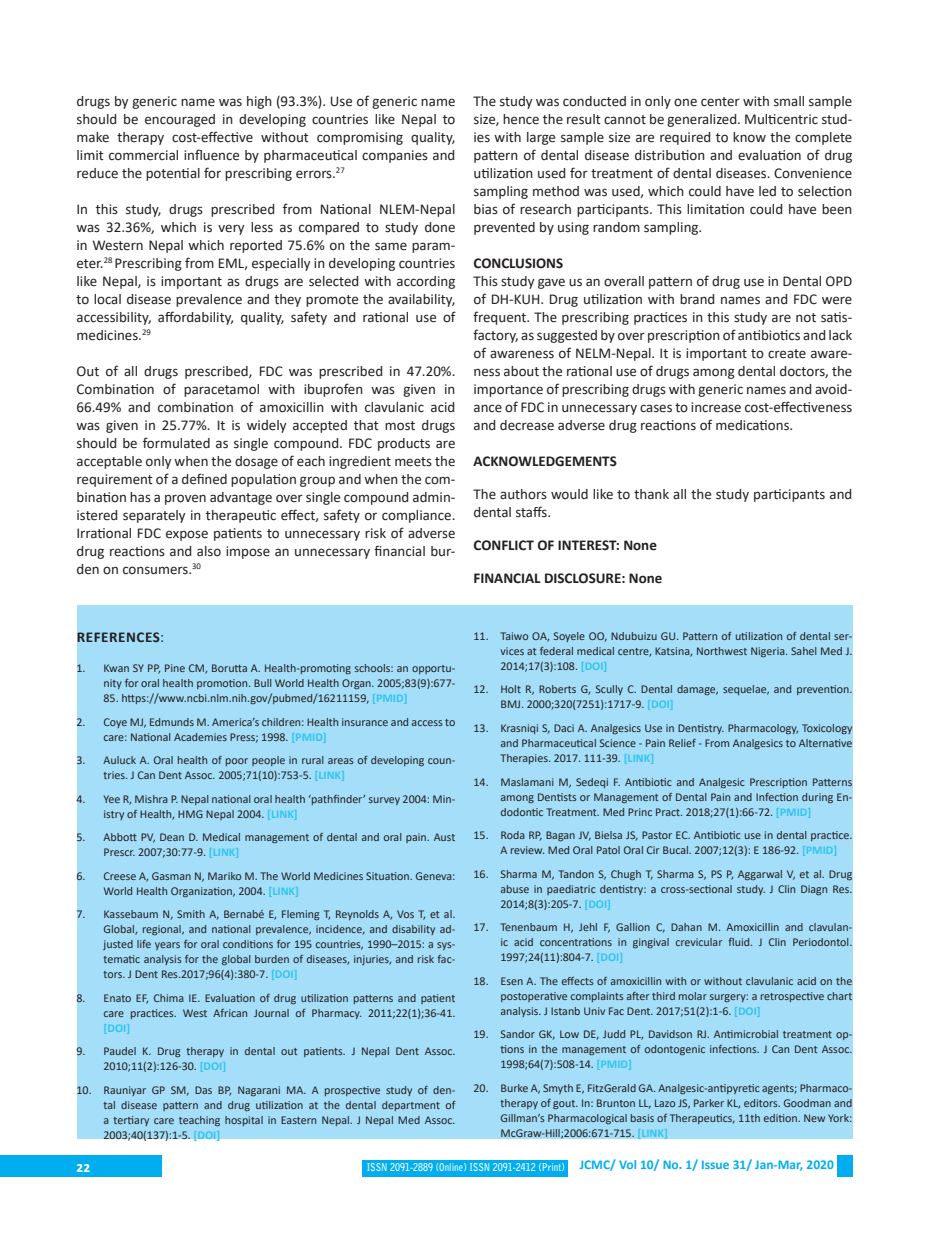
<style>
.page{position:relative;width:929px;height:1253px;background:#fff}
.page>*{position:absolute;margin:0;border:0;box-sizing:border-box;transform-origin:0 0}
.annotation_text{font:15px/18px "Calibri";color:#231f20;text-align:justify}
.Body_Text_Indent{font:700 15px "Calibri";color:#231f20}
.Body_Text_Indent-2{font:15px/18px "Calibri";color:#231f20}
.Body_Text_Indent-3{font:700 15px "Calibri";letter-spacing:.04em;color:#231f20}
.t1{font:700 15px "Calibri";color:#fff}
.t2{font:12px/15px "Calibri";color:#231f20;text-align:justify}
.t3{font:700 10.8px "Bell Gothic Std";color:#fff;scale:.83 1}
.s1{font-weight:400}
.s2{font-weight:700;color:#30c5f3}
</style>
<div class="page">
<div style="left:837px;top:1155px;width:15px;height:21px;background:#00aeef"></div>
<div style="left:0;top:1155px;width:162px;height:21px;background:#00aeef"></div>
<div style="left:362px;top:1160px;width:205px;height:16px;background:#00aeef"></div>
<div style="left:77px;top:605px;width:775px;height:534px;background:#a4def8"></div>
<p class="annotation_text" style="left:77px;top:91px;width:380px">drugs by generic name was high (93.3%). Use of generic name should be encouraged in developing countries like Nepal to make therapy cost-effective without compromising quality, limit commercial influence by pharmaceutical companies and reduce the potential for prescribing errors.<sup>27</sup></p>
<p class="annotation_text" style="left:77px;top:199px;width:380px">In this study, drugs prescribed from National NLEM-Nepal was 32.36%, which is very less as compared to study done in Western Nepal which reported 75.6% on the same param&shy;eter.<sup>28</sup> Prescribing from EML, especially in developing countries like Nepal, is important as drugs are selected with according to local disease prevalence and they promote the availability, accessibility, affordability, quality, safety and rational use of medicines.<sup>29</sup></p>
<p class="annotation_text" style="left:77px;top:361px;width:380px">Out of all drugs prescribed, FDC was prescribed in 47.20%.<br>Combination of paracetamol with ibuprofen was given in 66.49% and combination of amoxicillin with clavulanic acid was given in 25.77%. It is widely accepted that most drugs should be formulated as single compound. FDC products are acceptable only when the dosage of each ingredient meets the requirement of a defined population group and when the com&shy;bination has a proven advantage over single compound admin&shy;istered separately in therapeutic effect, safety or compliance.<br>Irrational FDC expose patients to unnecessary risk of adverse drug reactions and also impose an unnecessary financial bur&shy;den on consumers.<sup>30</sup></p>
<p class="annotation_text" style="left:473px;top:91px;width:380px">The study was conducted in only one center with small sample size, hence the result cannot be generalized. Multicentric stud&shy;ies with large sample size are required to know the complete pattern of dental disease distribution and evaluation of drug utilization used for treatment of dental diseases. Convenience sampling method was used, which could have led to selection bias of research participants. This limitation could have been prevented by using random sampling.</p>
<p class="Body_Text_Indent" style="left:473px;top:252px;width:91px">CONCLUSIONS</p>
<p class="annotation_text" style="left:473px;top:271px;width:380px">This study gave us an overall pattern of drug use in Dental OPD of DH-KUH. Drug utilization with brand names and FDC were frequent. The prescribing practices in this study are not satis&shy;factory, as suggested by over prescription of antibiotics and lack of awareness of NELM-Nepal. It is important to create aware&shy;ness about the rational use of drugs among dental doctors, the importance of prescribing drugs with generic names and avoid&shy;ance of FDC in unnecessary cases to increase cost-effectiveness and decrease adverse drug reactions of medications.</p>
<p class="Body_Text_Indent" style="left:473px;top:450px;width:145px">ACKNOWLEDGEMENTS</p>
<p class="Body_Text_Indent-2" style="left:473px;top:484px;width:380px">The authors would like to thank all the study participants and dental staffs.</p>
<p class="Body_Text_Indent" style="left:473px;top:534px;width:185px">CONFLICT OF INTEREST: None</p>
<p class="Body_Text_Indent" style="left:473px;top:567px;width:190px">FINANCIAL DISCLOSURE: None</p>
<p class="Body_Text_Indent-3" style="left:77px;top:627px;width:89px">REFERENCES<span class="s1">:</span></p>
<p class="t2" style="left:77px;top:660px;width:380px;text-align:right">1. Kwan SY PP, Pine CM, Borutta A. Health-promoting schools: an opportu&shy;nity for oral health promotion. Bull World Health Organ. 2005;83(9):677-</p>
<p class="t2" style="left:104px;top:690px;width:305px">85. https://www.ncbi.nlm.nih.gov/pubmed/16211159, <span class="s2">[PMID]</span></p>
<p class="t2" style="left:104px;top:714px;width:353px;text-indent:-27px">2. Coye MJ, Edmunds M. America’s children: Health insurance and access to care: National Academies Press; 1998. <span class="s2">[PMID]</span></p>
<p class="t2" style="left:104px;top:752px;width:353px;text-indent:-27px">3. Auluck A. Oral health of poor people in rural areas of developing coun&shy;tries. J Can Dent Assoc. 2005;71(10):753-5. <span class="s2">[LINK]</span></p>
<p class="t2" style="left:104px;top:791px;width:353px;text-indent:-27px">4. Yee R, Mishra P. Nepal national oral health ‘pathfinder’ survey 2004: Min&shy;istry of Health, HMG Nepal 2004. <span class="s2">[LINK]</span></p>
<p class="t2" style="left:104px;top:829px;width:353px;text-indent:-27px">5. Abbott PV, Dean D. Medical management of dental and oral pain. Aust<br>Prescr. 2007;30:77-9. <span class="s2">[LINK]</span></p>
<p class="t2" style="left:104px;top:868px;width:353px;text-indent:-27px">6. Creese A, Gasman N, Mariko M. The World Medicines Situation. Geneva:<br>World Health Organization, 2004. <span class="s2">[LINK]</span></p>
<p class="t2" style="left:104px;top:906px;width:353px;text-indent:-27px">7. Kassebaum N, Smith A, Bernabé E, Fleming T, Reynolds A, Vos T, et al.<br>Global, regional, and national prevalence, incidence, and disability ad&shy;justed life years for oral conditions for 195 countries, 1990–2015: a sys&shy;tematic analysis for the global burden of diseases, injuries, and risk fac&shy;tors. J Dent Res.2017;96(4):380-7. <span class="s2">[DOI]</span></p>
<p class="t2" style="left:104px;top:990px;width:353px;text-indent:-27px">8. Enato EF, Chima IE. Evaluation of drug utilization patterns and patient care practices. West African Journal of Pharmacy. 2011;22(1);36-41. <span class="s2">[DOI]</span></p>
<p class="t2" style="left:104px;top:1043px;width:353px;text-indent:-27px">9. Paudel K. Drug therapy in dental out patients. J Nepal Dent Assoc.<br>2010;11(2):126-30. <span class="s2">[DOI]</span></p>
<p class="t2" style="left:104px;top:1082px;width:353px;text-indent:-27px">10. Rauniyar GP SM, Das BP, Nagarani MA. A prospective study of den&shy;tal disease pattern and drug utilization at the dental department of a tertiary care teaching hospital in Eastern Nepal. J Nepal Med Assoc.<br>2003;40(137):1-5. <span class="s2">[DOI]</span></p>
<p class="t2" style="left:500px;top:628px;width:353px;text-indent:-27px">11. Taiwo OA, Soyele OO, Ndubuizu GU. Pattern of utilization of dental ser&shy;vices at federal medical centre, Katsina, Northwest Nigeria. Sahel Med J.<br>2014;17(3):108. <span class="s2">[DOI]</span></p>
<p class="t2" style="left:500px;top:682px;width:353px;text-indent:-27px">12. Holt R, Roberts G, Scully C. Dental damage, sequelae, and prevention.<br>BMJ. 2000;320(7251):1717-9. <span class="s2">[DOI]</span></p>
<p class="t2" style="left:500px;top:720px;width:353px;text-indent:-27px">13. Krasniqi S, Daci A. Analgesics Use in Dentistry. Pharmacology, Toxicology and Pharmaceutical Science - Pain Relief - From Analgesics to Alternative Therapies. 2017. 111-39. <span class="s2">[LINK]</span></p>
<p class="t2" style="left:500px;top:774px;width:353px;text-indent:-27px">14. Maslamani M, Sedeqi F. Antibiotic and Analgesic Prescription Patterns among Dentists or Management of Dental Pain and Infection during En&shy;dodontic Treatment. Med Princ Pract. 2018;27(1):66-72. <span class="s2">[PMID]</span></p>
<p class="t2" style="left:500px;top:827px;width:353px;text-indent:-27px">15. Roda RP, Bagan JV, Bielsa JS, Pastor EC. Antibiotic use in dental practice.<br>A review. Med Oral Patol Oral Cir Bucal. 2007;12(3): E 186-92. <span class="s2">[PMID]</span></p>
<p class="t2" style="left:500px;top:866px;width:353px;text-indent:-27px">16. Sharma M, Tandon S, Chugh T, Sharma S, PS P, Aggarwal V, et al. Drug abuse in paediatric dentistry: a cross-sectional study. J Clin Diagn Res.<br>2014;8(3):205-7. <span class="s2">[DOI]</span></p>
<p class="t2" style="left:500px;top:919px;width:353px;text-indent:-27px">17. Tenenbaum H, Jehl F, Gallion C, Dahan M. Amoxicillin and clavulan&shy;ic acid concentrations in gingival crevicular fluid. J Clin Periodontol.<br>1997;24(11):804-7. <span class="s2">[DOI]</span></p>
<p class="t2" style="left:500px;top:973px;width:353px;text-indent:-27px">18. Esen A. The effects of amoxicillin with or without clavulanic acid on the postoperative complaints after third molar surgery: a retrospective chart analysis. J Istanb Univ Fac Dent. 2017;51(2):1-6. <span class="s2">[DOI]</span></p>
<p class="t2" style="left:500px;top:1026px;width:353px;text-indent:-27px">19. Sandor GK, Low DE, Judd PL, Davidson RJ. Antimicrobial treatment op&shy;tions in the management of odontogenic infections. J Can Dent Assoc.<br>1998;64(7):508-14. <span class="s2">[PMID]</span></p>
<p class="t2" style="left:500px;top:1080px;width:353px;text-indent:-27px">20. Burke A, Smyth E, FitzGerald GA. Analgesic-antipyretic agents; Pharmaco&shy;therapy of gout. In: Brunton LL, Lazo JS, Parker KL, editors. Goodman and Gillman’s Pharmacological basis of Therapeutics, 11th edition. New York:<br>McGraw-Hill;2006:671-715. <span class="s2">[LINK]</span></p>
<p class="t1" style="left:77px;top:1156px;width:15px">22</p>
<p class="t3" style="left:367px;top:1161px;width:564px">ISSN 2091-2889 (Online) ISSN 2091-2412 (Print) <sup>JCMC/</sup> <sup>Vol</sup> <sup>10/</sup> <sup>No.</sup> <sup>1/</sup> <sup>Issue</sup> <sup>31/</sup> <sup>Jan-Mar,</sup> <sup>2020</sup></p>
</div>
